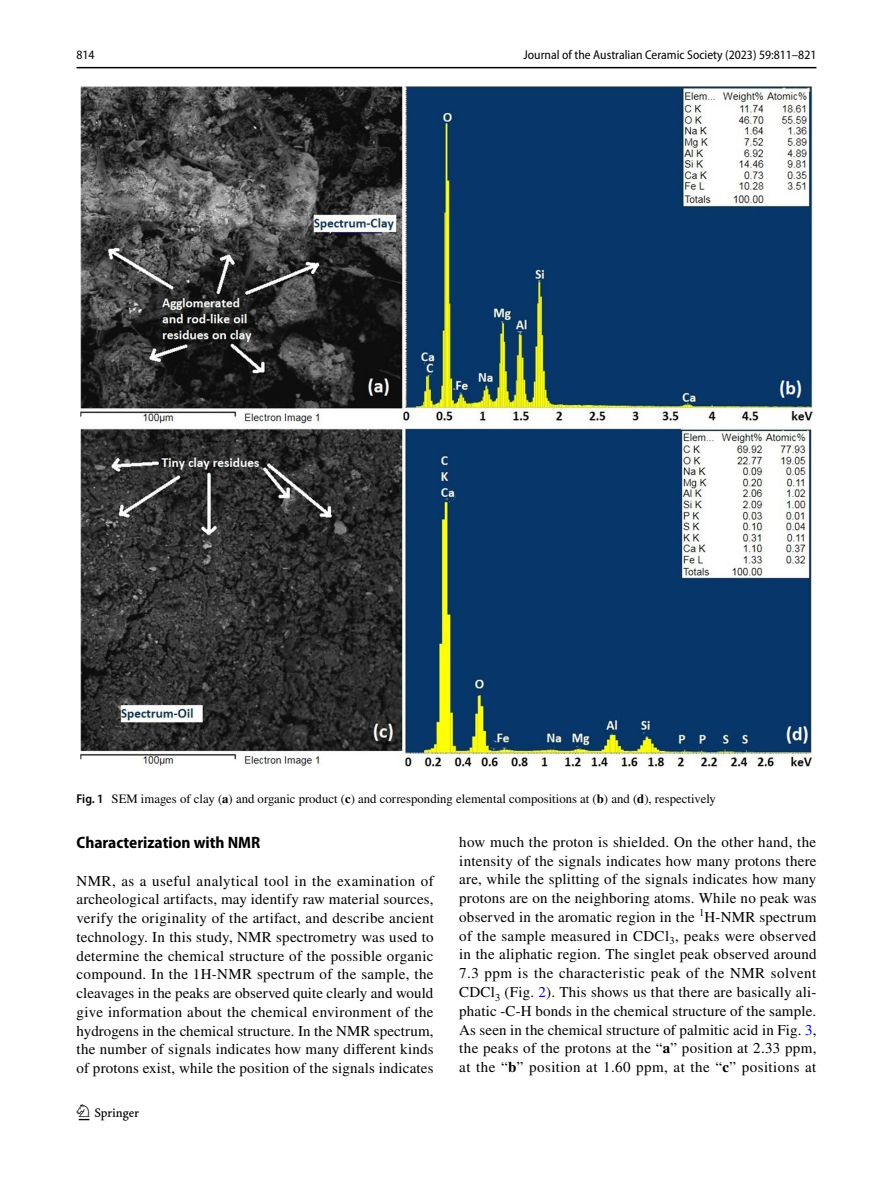
<style>
.page{position:relative;width:893px;height:1187px;background:#fff}
.page>*{position:absolute;margin:0;border:0;box-sizing:border-box;transform-origin:0 0}
.t1{font:22.5px "Springnew Regular 2";color:#000}
.t2{font:700 semi-condensed 16.5px "Myriad Pro";color:#000}
.t3{font:15px/18.8px "STIX";letter-spacing:.02em;color:#000;text-align:justify}
.t4{font:12.75px "STIX";color:#000}
.t5{font:semi-condensed 12.75px "Myriad Pro";color:#000}
.s1{font-family:"Myriad Pro";font-weight:600;font-stretch:semi-condensed}
.s2{font-weight:700}
.s3{color:#00f}
</style>
<div class="page">
<hr style="left:77px;top:67px;width:739px;height:1px;background:#000">
<img style="left:81px;top:87px;width:731px;height:680px">
<p class="t5" style="left:77px;top:48px;width:20px">814</p>
<p class="t5" style="left:524px;top:48px;width:294px">Journal of the Australian Ceramic Society (2023) 59:811–821</p>
<p class="t4" style="left:77px;top:789px;width:641px"><span class="s1">Fig. 1</span> SEM images of clay (<span class="s2">a</span>) and organic product (<span class="s2">c</span>) and corresponding elemental compositions at (<span class="s2">b</span>) and (<span class="s2">d</span>), respectively</p>
<p class="t2" style="left:77px;top:833px;width:185px">Characterization with NMR</p>
<p class="t3" style="left:77px;top:872px;width:359px">NMR, as a useful analytical tool in the examination of archeological artifacts, may identify raw material sources, verify the originality of the artifact, and describe ancient technology. In this study, NMR spectrometry was used to determine the chemical structure of the possible organic compound. In the 1H-NMR spectrum of the sample, the cleavages in the peaks are observed quite clearly and would give information about the chemical environment of the hydrogens in the chemical structure. In the NMR spectrum, the number of signals indicates how many different kinds of protons exist, while the position of the signals indicates</p>
<h1 class="t1" style="left:79px;top:1104px;width:62px">1 3</h1>
<p class="t3" style="left:459px;top:833px;width:359px">how much the proton is shielded. On the other hand, the intensity of the signals indicates how many protons there are, while the splitting of the signals indicates how many protons are on the neighboring atoms. While no peak was observed in the aromatic region in the <sup>1</sup>H-NMR spectrum of the sample measured in CDCl<sub>3</sub>, peaks were observed in the aliphatic region. The singlet peak observed around 7.3 ppm is the characteristic peak of the NMR solvent CDCl<sub>3</sub> (Fig. <span class="s3">2</span>). This shows us that there are basically ali&shy;phatic -C-H bonds in the chemical structure of the sample.<br>As seen in the chemical structure of palmitic acid in Fig. <span class="s3">3</span>, the peaks of the protons at the “<span class="s2">a</span>” position at 2.33 ppm, at the “<span class="s2">b</span>” position at 1.60 ppm, at the “<span class="s2">c</span>” positions at</p>
</div>
